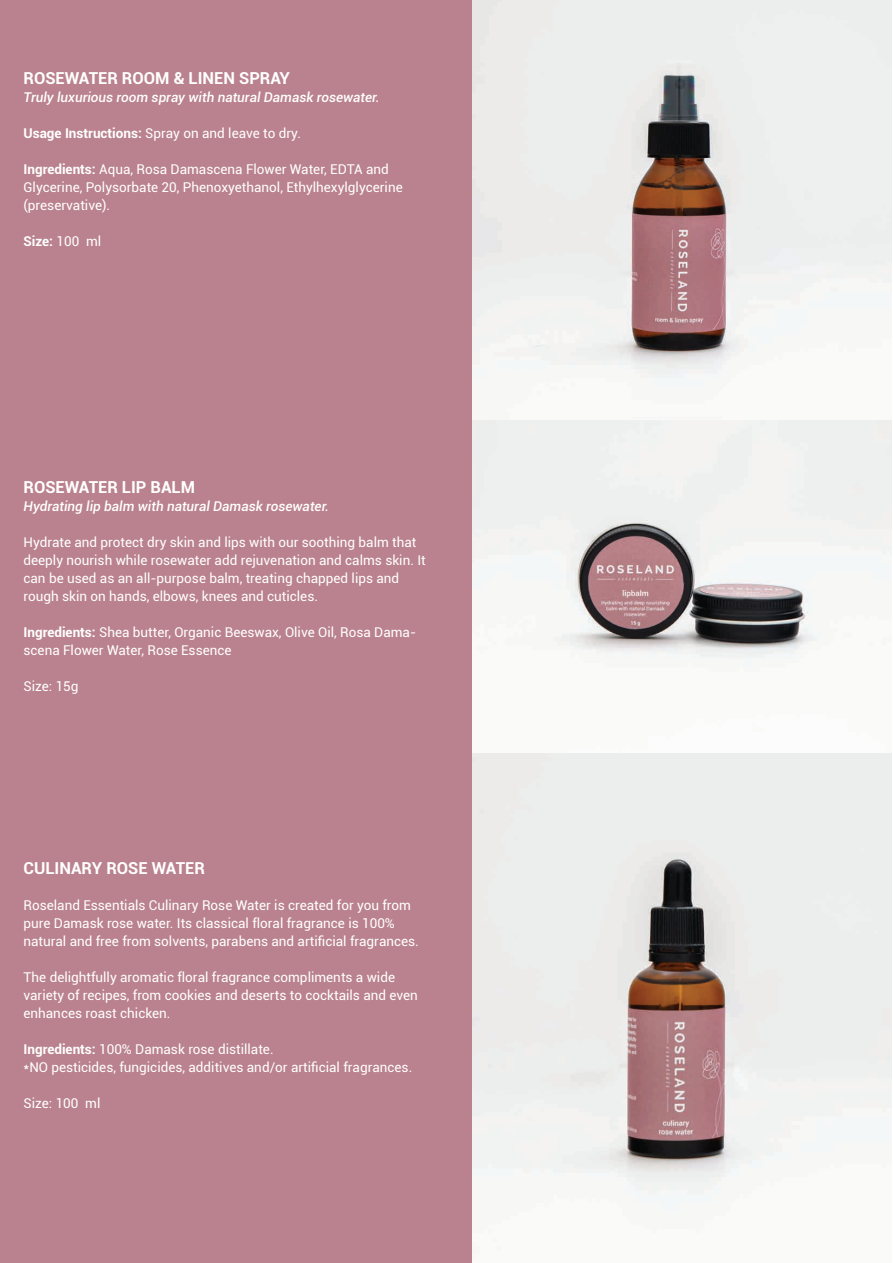
<style>
.page{position:relative;width:893px;height:1263px;background:#fff}
.page>*{position:absolute;margin:0;border:0;box-sizing:border-box;transform-origin:0 0}
.t1{font:700 16.5px "Roboto";color:#fff}
.t2{font:13.5px/18px "Roboto";color:#fff}
.t3{font:italic 500 13.5px "Roboto";color:#fff}
.t4{font:700 13.5px "Roboto";color:#fff}
.s1{font-weight:700}
.s2{font-weight:400}
</style>
<div class="page">
<img style="left:472px;top:420px;width:419px;height:247px">
<img style="left:472px;top:753px;width:419px;height:459px">
<img style="left:472px;top:0;width:419px;height:387px">
<div style="left:0;top:0;width:472px;height:1263px;background:#ba828e"></div>
<p class="t1" style="left:24px;top:67px;width:268px">ROSEWATER ROOM &amp; LINEN SPRAY</p>
<p class="t3" style="left:24px;top:88px;width:358px">Truly luxurious room spray with natural Damask rosewater.</p>
<p class="t2" style="left:24px;top:124px;width:279px"><span class="s1">Usage Instructions:</span> Spray on and leave to dry.</p>
<p class="t2" style="left:24px;top:160px;width:381px"><span class="s1">Ingredients:</span> Aqua, Rosa Damascena Flower Water, EDTA and<br>Glycerine, Polysorbate 20, Phenoxyethanol, Ethylhexylglycerine (preservative).</p>
<p class="t4" style="left:24px;top:232px;width:79px">Size: <span class="s2">100 ml</span></p>
<p class="t1" style="left:24px;top:475px;width:173px">ROSEWATER LIP BALM</p>
<p class="t3" style="left:24px;top:496px;width:307px">Hydrating lip balm with natural Damask rosewater.</p>
<p class="t2" style="left:24px;top:532px;width:404px">Hydrate and protect dry skin and lips with our soothing balm that deeply nourish while rosewater add rejuvenation and calms skin. It can be used as an all-purpose balm, treating chapped lips and rough skin on hands, elbows, knees and cuticles.</p>
<p class="t2" style="left:24px;top:622px;width:394px"><span class="s1">Ingredients:</span> Shea butter, Organic Beeswax, Olive Oil, Rosa Dama&shy;scena Flower Water, Rose Essence</p>
<p class="t2" style="left:24px;top:676px;width:57px">Size: 15g</p>
<p class="t1" style="left:24px;top:857px;width:183px">CULINARY ROSE WATER</p>
<p class="t2" style="left:24px;top:896px;width:397px">Roseland Essentials Culinary Rose Water is created for you from pure Damask rose water. Its classical floral fragrance is 100% natural and free from solvents, parabens and artificial fragrances.</p>
<p class="t2" style="left:24px;top:968px;width:396px">The delightfully aromatic floral fragrance compliments a wide variety of recipes, from cookies and deserts to cocktails and even enhances roast chicken.</p>
<p class="t2" style="left:24px;top:1040px;width:390px"><span class="s1">Ingredients:</span> 100% Damask rose distillate.<br>*NO pesticides, fungicides, additives and/or artificial fragrances.</p>
<p class="t2" style="left:24px;top:1094px;width:78px">Size: 100 ml</p>
</div>
